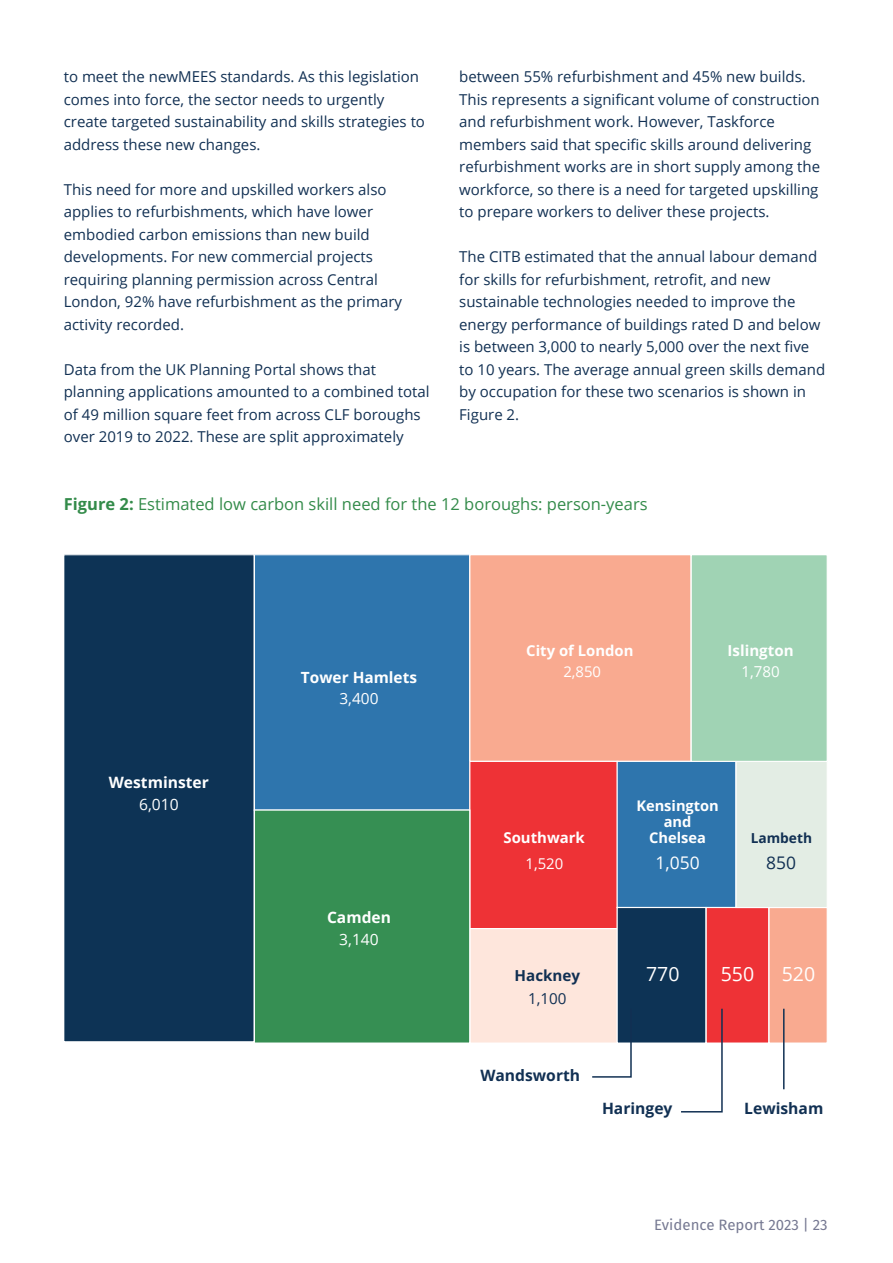
<style>
.page{position:relative;width:893px;height:1263px;background:#fff}
.page>*{position:absolute;margin:0;border:0;box-sizing:border-box;transform-origin:0 0}
.t1{font:19.5px "Open Sans";color:#fff}
.t2{font:17.4px "Open Sans";color:#fff}
.t3{font:17.4px "Open Sans";color:#113053}
.t4{font:16.5px "Open Sans";color:#338b4a}
.t5{font:700 15.6px "Open Sans";color:#113053}
.t6{font:700 15.6px/22.4px "Open Sans";color:#fff;text-align:center}
.t7{font:15.6px "Open Sans";color:#fff}
.t8{font:700 15.45px "Open Sans";color:#fff}
.t9{font:15.45px "Open Sans";color:#fff}
.t10{font:700 15.15px "Open Sans";color:#fff}
.t11{font:700 15.15px "Open Sans";color:#113053}
.t12{font:15.15px "Open Sans";color:#113053}
.t13{font:15.15px "Open Sans";color:#fff}
.t14{font:15px/22.5px "Open Sans";color:#113053}
.t15{font:15px "Fira Sans";color:#767992}
.t16{font:700 14.85px "Open Sans";color:#fff}
.t17{font:14.85px "Open Sans";color:#fff}
.t18{font:700 14.55px/15.8px "Open Sans";color:#fff;text-align:center}
.t19{font:700 13.8px "Open Sans";color:#113053}
.s1{font-weight:700}
.s2{font-weight:400}
</style>
<div class="page">
<div style="left:64px;top:555px;width:190px;height:487px;background:#0d3355"></div>
<div style="left:63px;top:554px;width:192px;height:488px;border:1px solid #fff"></div>
<div style="left:254px;top:555px;width:216px;height:255px;background:#2e75ad"></div>
<div style="left:254px;top:554px;width:216px;height:257px;border:1px solid #fff"></div>
<div style="left:470px;top:555px;width:221px;height:206px;background:#f9aa90"></div>
<div style="left:469px;top:554px;width:223px;height:208px;border:1px solid #fff"></div>
<div style="left:470px;top:761px;width:148px;height:169px;background:#ee3236"></div>
<div style="left:469px;top:761px;width:149px;height:169px;border:1px solid #fff"></div>
<div style="left:470px;top:928px;width:148px;height:115px;background:#fee6dc"></div>
<div style="left:469px;top:928px;width:149px;height:116px;border:1px solid #fff"></div>
<div style="left:617px;top:761px;width:119px;height:146px;background:#2e75ad"></div>
<div style="left:616px;top:761px;width:121px;height:147px;border:1px solid #fff"></div>
<div style="left:617px;top:907px;width:89px;height:136px;background:#0d3355"></div>
<div style="left:616px;top:907px;width:91px;height:137px;border:1px solid #fff"></div>
<div style="left:706px;top:907px;width:63px;height:136px;background:#ee3236"></div>
<div style="left:705px;top:907px;width:65px;height:137px;border:1px solid #fff"></div>
<div style="left:769px;top:907px;width:58px;height:136px;background:#f9aa90"></div>
<div style="left:768px;top:907px;width:60px;height:137px;border:1px solid #fff"></div>
<div style="left:736px;top:761px;width:91px;height:146px;background:#e3ede4"></div>
<div style="left:735px;top:761px;width:93px;height:147px;border:1px solid #fff"></div>
<div style="left:691px;top:555px;width:136px;height:206px;background:#a0d3b4"></div>
<div style="left:691px;top:554px;width:137px;height:208px;border:1px solid #fff"></div>
<div style="left:254px;top:810px;width:216px;height:233px;background:#368f53"></div>
<div style="left:254px;top:809px;width:216px;height:235px;border:1px solid #fff"></div>
<svg style="left:591px;top:1007px;width:41px;height:71px"></svg>
<svg style="left:679px;top:1007px;width:44px;height:106px"></svg>
<hr style="left:783px;top:1009px;width:1px;height:80px;background:#113053">
<p class="t14" style="left:64px;top:65px;width:357px">to meet the newMEES standards. As this legislation</p>
<p class="t14" style="left:64px;top:87px;width:363px">comes into force, the sector needs to urgently create targeted sustainability and skills strategies to address these new changes.</p>
<p class="t14" style="left:64px;top:177px;width:324px">This need for more and upskilled workers also applies to refurbishments, which have lower embodied carbon emissions than new build developments. For new commercial projects requiring planning permission across Central</p>
<p class="t14" style="left:64px;top:290px;width:340px">London, 92% have refurbishment as the primary</p>
<p class="t14" style="left:64px;top:312px;width:122px">activity recorded.</p>
<p class="t14" style="left:64px;top:357px;width:367px">Data from the UK Planning Portal shows that planning applications amounted to a combined total of 49 million square feet from across CLF boroughs</p>
<p class="t14" style="left:64px;top:425px;width:341px">over 2019 to 2022. These are split approximately</p>
<p class="t14" style="left:459px;top:65px;width:362px">between 55% refurbishment and 45% new builds.<br>This represents a significant volume of construction</p>
<p class="t14" style="left:459px;top:110px;width:317px">and refurbishment work. However, Taskforce</p>
<p class="t14" style="left:459px;top:132px;width:354px">members said that specific skills around delivering</p>
<p class="t14" style="left:459px;top:155px;width:362px;text-align:justify">refurbishment works are in short supply among the workforce, so there is a need for targeted upskilling to prepare workers to deliver these projects.</p>
<p class="t14" style="left:459px;top:245px;width:359px">The CITB estimated that the annual labour demand</p>
<p class="t14" style="left:459px;top:267px;width:313px">for skills for refurbishment, retrofit, and new</p>
<p class="t14" style="left:459px;top:290px;width:363px">sustainable technologies needed to improve the energy performance of buildings rated D and below</p>
<p class="t14" style="left:459px;top:335px;width:352px">is between 3,000 to nearly 5,000 over the next five</p>
<p class="t14" style="left:459px;top:357px;width:367px">to 10 years. The average annual green skills demand by occupation for these two scenarios is shown in<br>Figure 2.</p>
<p class="t4" style="left:64px;top:492px;width:585px"><span class="s1">Figure 2:</span> Estimated low carbon skill need for the 12 boroughs: person-years</p>
<p class="t6" style="left:109px;top:771px;width:102px">Westminster<br><span class="s2">6,010</span></p>
<p class="t8" style="left:301px;top:666px;width:118px">Tower Hamlets</p>
<p class="t9" style="left:339px;top:688px;width:41px">3,400</p>
<p class="t6" style="left:327px;top:906px;width:65px">Camden</p>
<p class="t7" style="left:339px;top:929px;width:41px">3,140</p>
<p class="t16" style="left:526px;top:640px;width:109px">City of London</p>
<p class="t10" style="left:728px;top:640px;width:68px">Islington</p>
<p class="t17" style="left:563px;top:661px;width:39px">2,850</p>
<p class="t13" style="left:741px;top:661px;width:40px">1,780</p>
<p class="t16" style="left:503px;top:827px;width:83px">Southwark</p>
<p class="t17" style="left:525px;top:853px;width:39px">1,520</p>
<p class="t18" style="left:636px;top:798px;width:84px">Kensington and<br>Chelsea</p>
<p class="t19" style="left:751px;top:828px;width:63px">Lambeth</p>
<p class="t2" style="left:655px;top:850px;width:46px">1,050</p>
<p class="t3" style="left:766px;top:850px;width:31px">850</p>
<p class="t11" style="left:515px;top:965px;width:67px">Hackney</p>
<p class="t12" style="left:528px;top:988px;width:40px">1,100</p>
<p class="t1" style="left:646px;top:960px;width:35px">770</p>
<p class="t1" style="left:721px;top:960px;width:35px">550</p>
<p class="t1" style="left:782px;top:960px;width:35px">520</p>
<p class="t5" style="left:480px;top:1065px;width:101px">Wandsworth</p>
<p class="t5" style="left:602px;top:1098px;width:72px">Haringey</p>
<p class="t5" style="left:744px;top:1098px;width:81px">Lewisham</p>
<p class="t15" style="left:654px;top:1213px;width:175px">Evidence Report 2023 | 23</p>
</div>
